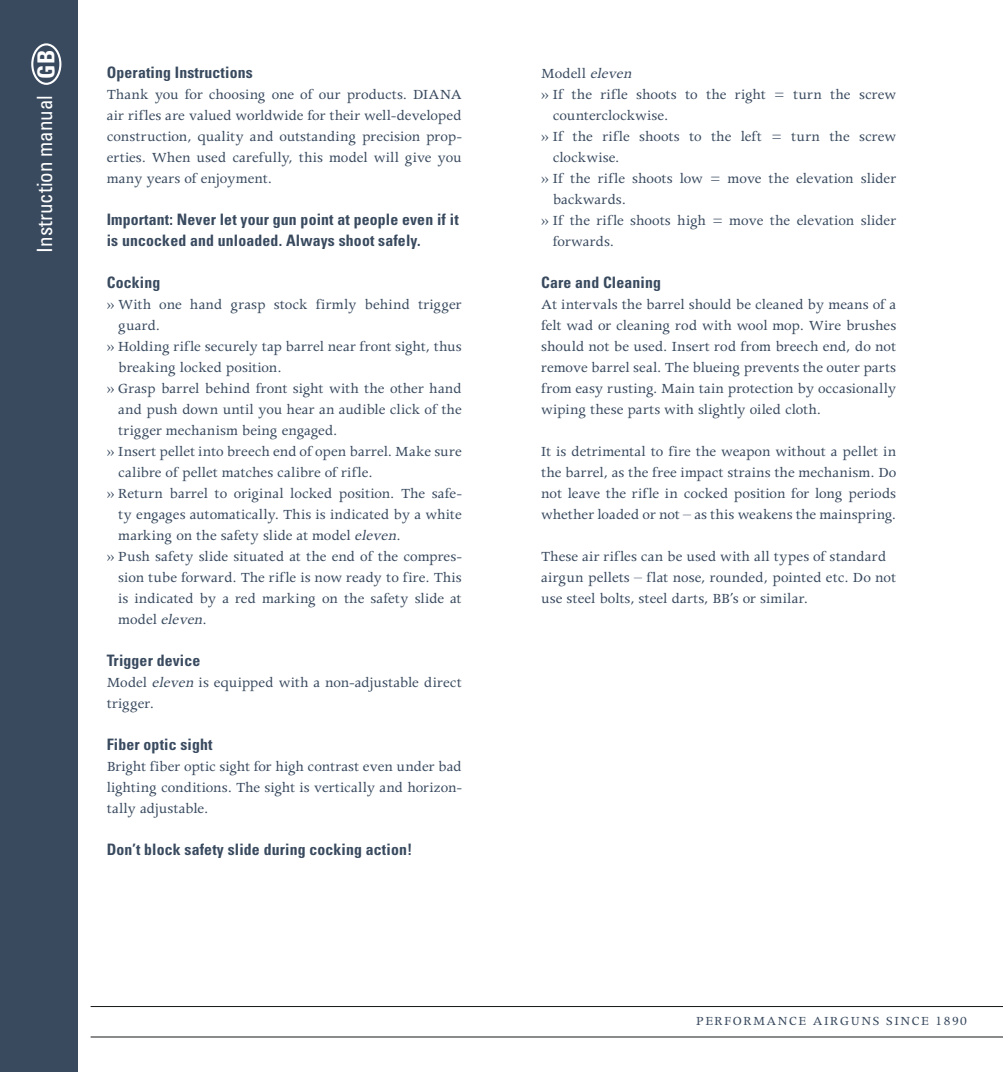
<style>
.page{position:relative;width:1003px;height:1072px;background:#fff}
.page>*{position:absolute;margin:0;border:0;box-sizing:border-box;transform-origin:0 0}
.t1{font:700 condensed 23.45px "Univers";color:#fff}
.t2{font:condensed 21px "Univers";color:#fff}
.Fließtext_Apolle_9_1{font:15.75px/21px "Apollo MT Std";color:#394a5f}
.Headline_Univers_9_1{font:700 condensed 15.75px "Univers";letter-spacing:.01em;color:#394a5f}
.t3{font:14px "Apollo MT Std";letter-spacing:.115em;color:#394a5f}
.s1{font-style:italic}
</style>
<div class="page">
<div style="left:0;top:0;width:77px;height:1071px;background:#394a5f"></div>
<div style="left:31px;top:43px;width:30px;height:42px;border:2px solid #fff;border-radius:50%"></div>
<hr style="left:91px;top:1036px;width:911px;height:1px;background:#171818">
<hr style="left:91px;top:1006px;width:911px;height:1px;background:#171818">
<p class="t1" style="left:32px;top:79px;width:30px;rotate:-90deg">GB</p>
<p class="t2" style="left:31px;top:253px;width:159px;rotate:-90deg">Instruction manual</p>
<p class="Headline_Univers_9_1" style="left:107px;top:63px;width:147px">Operating Instructions</p>
<p class="Fließtext_Apolle_9_1" style="left:107px;top:85px;width:356px;text-align:justify">Thank you for choosing one of our products. DIANA air rifles are valued worldwide for their well-developed construction, quality and outstanding precision prop&shy;erties. When used carefully, this model will give you many years of enjoyment.</p>
<p class="Headline_Univers_9_1" style="left:107px;top:210px;width:353px">Important: Never let your gun point at people even if it</p>
<p class="Headline_Univers_9_1" style="left:107px;top:231px;width:315px">is uncocked and unloaded. Always shoot safely.</p>
<p class="Headline_Univers_9_1" style="left:107px;top:273px;width:55px">Cocking</p>
<p class="Fließtext_Apolle_9_1" style="left:118px;top:295px;width:345px;text-indent:-12px">» With one hand grasp stock firmly behind trigger guard.</p>
<p class="Fließtext_Apolle_9_1" style="left:118px;top:337px;width:345px;text-indent:-12px">» Holding rifle securely tap barrel near front sight, thus breaking locked position.</p>
<p class="Fließtext_Apolle_9_1" style="left:118px;top:379px;width:345px;text-align:justify;text-indent:-12px">» Grasp barrel behind front sight with the other hand and push down until you hear an audible click of the trigger mechanism being engaged.</p>
<p class="Fließtext_Apolle_9_1" style="left:118px;top:442px;width:345px;text-indent:-12px">» Insert pellet into breech end of open barrel. Make sure calibre of pellet matches calibre of rifle.</p>
<p class="Fließtext_Apolle_9_1" style="left:118px;top:484px;width:345px;text-align:justify;text-indent:-12px">» Return barrel to original locked position. The safe&shy;ty engages automatically. This is indicated by a white marking on the safety slide at model <span class="s1">eleven</span>.</p>
<p class="Fließtext_Apolle_9_1" style="left:118px;top:547px;width:345px;text-align:justify;text-indent:-12px">» Push safety slide situated at the end of the compres&shy;sion tube forward. The rifle is now ready to fire. This is indicated by a red marking on the safety slide at m o d e l <span class="s1">eleven</span>.</p>
<p class="Headline_Univers_9_1" style="left:107px;top:651px;width:95px">Trigger device</p>
<p class="Fließtext_Apolle_9_1" style="left:107px;top:673px;width:356px">Model <span class="s1">eleven</span> is equipped with a non-adjustable direct trigger.</p>
<p class="Headline_Univers_9_1" style="left:107px;top:735px;width:107px">Fiber optic sight</p>
<p class="Fließtext_Apolle_9_1" style="left:107px;top:757px;width:356px;text-align:justify">Bright fiber optic sight for high contrast even under bad lighting conditions. The sight is vertically and horizon&shy;tally adjustable.</p>
<p class="Headline_Univers_9_1" style="left:107px;top:840px;width:307px">Don’t block safety slide during cocking action!</p>
<p class="Fließtext_Apolle_9_1" style="left:541px;top:64px;width:95px">Modell <span class="s1">eleven</span></p>
<p class="Fließtext_Apolle_9_1" style="left:552px;top:85px;width:345px;text-indent:-12px">» If the rifle shoots to the right = turn the screw counterclockwise.</p>
<p class="Fließtext_Apolle_9_1" style="left:552px;top:127px;width:345px;text-indent:-12px">» If the rifle shoots to the left = turn the screw clockwise.</p>
<p class="Fließtext_Apolle_9_1" style="left:552px;top:169px;width:345px;text-indent:-12px">» If the rifle shoots low = move the elevation slider backwards.</p>
<p class="Fließtext_Apolle_9_1" style="left:552px;top:211px;width:345px;text-indent:-12px">» If the rifle shoots high = move the elevation slider forwards.</p>
<p class="Headline_Univers_9_1" style="left:541px;top:273px;width:121px">Care and Cleaning</p>
<p class="Fließtext_Apolle_9_1" style="left:541px;top:295px;width:356px;text-align:justify">At intervals the barrel should be cleaned by means of a felt wad or cleaning rod with wool mop. Wire brushes should not be used. Insert rod from breech end, do not remove barrel seal. The blueing prevents the outer parts from easy rusting. Main tain protection by occasionally wiping these parts with slightly oiled cloth.</p>
<p class="Fließtext_Apolle_9_1" style="left:541px;top:442px;width:356px;text-align:justify">It is detrimental to fire the weapon without a pellet in the barrel, as the free impact strains the mechanism. Do not leave the rifle in cocked position for long periods whether loaded or not – as this weakens the mainspring.</p>
<p class="Fließtext_Apolle_9_1" style="left:541px;top:547px;width:346px">These air rifles can be used with all types of standard</p>
<p class="Fließtext_Apolle_9_1" style="left:541px;top:568px;width:356px">airgun pellets – flat nose, rounded, pointed etc. Do not use steel bolts, steel darts, BB’s or similar.</p>
<p class="t3" style="left:696px;top:1013px;width:272px">PERFORMANCE AIRGUNS SINCE 1890</p>
</div>
